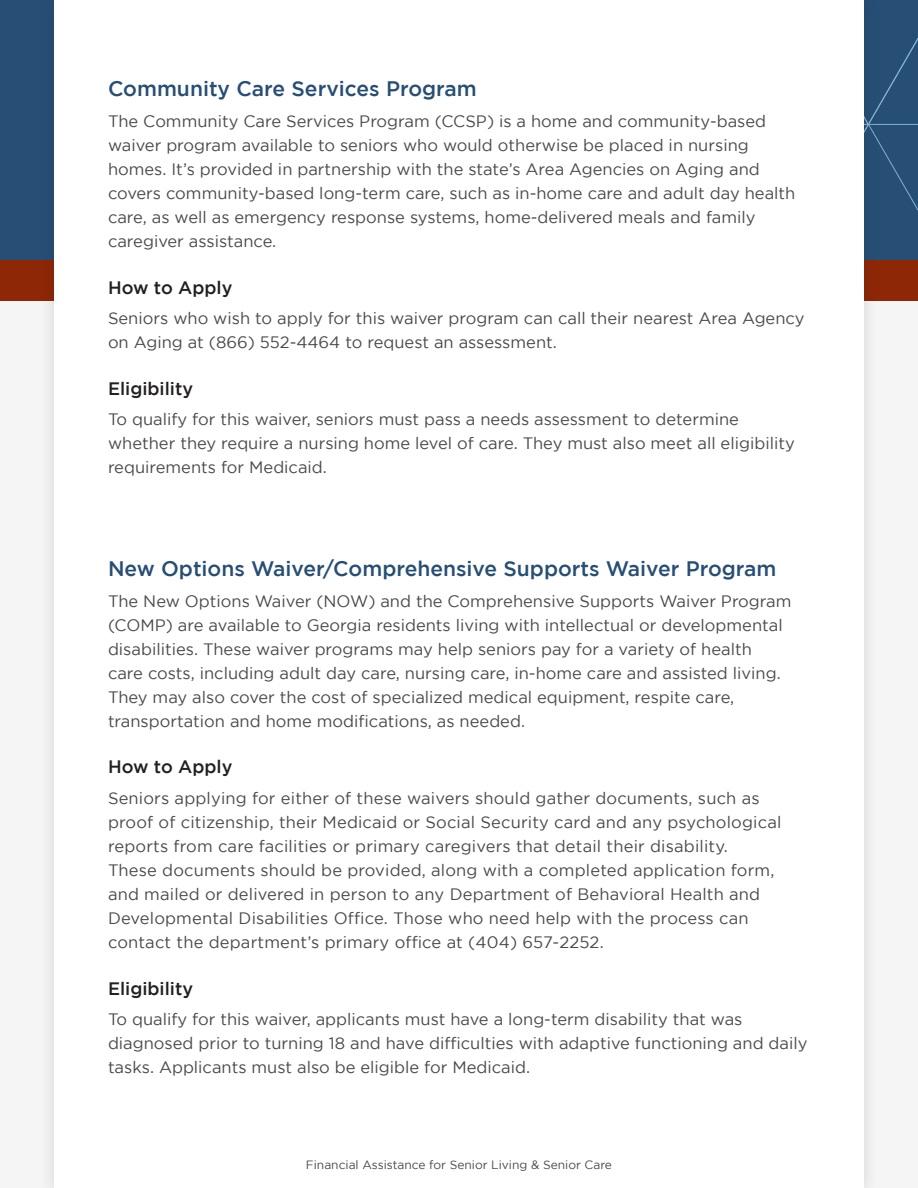
<style>
.page{position:relative;width:918px;height:1188px;background:#f5f5f5}
.page>*{position:absolute;margin:0;border:0;box-sizing:border-box;transform-origin:0 0}
.t1{font:500 21px "Gotham";color:#274e75}
.t2{font:500 18px "Gotham";color:#231f20}
.t3{font:16.5px/24px "Gotham";color:#474b49}
.t4{font:12px "Gotham";color:#474b49}
</style>
<div class="page">
<div style="left:0;top:0;width:918px;height:280px;background:#274e75"></div>
<div style="left:0;top:260px;width:918px;height:41px;background:#8d2706"></div>
<div style="left:39px;top:0;width:841px;height:1188px;background:#231f20;opacity:.15"></div>
<div style="left:54px;top:0;width:810px;height:1188px;background:#fff"></div>
<p class="t1" style="left:108px;top:77px;width:370px">Community Care Services Program</p>
<p class="t3" style="left:108px;top:109px;width:689px">The Community Care Services Program (CCSP) is a home and community-based waiver program available to seniors who would otherwise be placed in nursing homes. It’s provided in partnership with the state’s Area Agencies on Aging and covers community-based long-term care, such as in-home care and adult day health care, as well as emergency response systems, home-delivered meals and family caregiver assistance.</p>
<p class="t2" style="left:108px;top:277px;width:126px">How to Apply</p>
<p class="t3" style="left:108px;top:306px;width:698px">Seniors who wish to apply for this waiver program can call their nearest Area Agency on Aging at (866) 552-4464 to request an assessment.</p>
<p class="t2" style="left:108px;top:378px;width:87px">Eligibility</p>
<p class="t3" style="left:108px;top:407px;width:688px">To qualify for this waiver, seniors must pass a needs assessment to determine whether they require a nursing home level of care. They must also meet all eligibility requirements for Medicaid.</p>
<p class="t1" style="left:108px;top:557px;width:670px">New Options Waiver/Comprehensive Supports Waiver Program</p>
<p class="t3" style="left:108px;top:589px;width:685px">The New Options Waiver (NOW) and the Comprehensive Supports Waiver Program (COMP) are available to Georgia residents living with intellectual or developmental disabilities. These waiver programs may help seniors pay for a variety of health<br>care costs, including adult day care, nursing care, in-home care and assisted living.<br>They may also cover the cost of specialized medical equipment, respite care, transportation and home modifications, as needed.</p>
<p class="t2" style="left:108px;top:757px;width:126px">How to Apply</p>
<p class="t3" style="left:108px;top:786px;width:675px">Seniors applying for either of these waivers should gather documents, such as proof of citizenship, their Medicaid or Social Security card and any psychological reports from care facilities or primary caregivers that detail their disability.<br>These documents should be provided, along with a completed application form, and mailed or delivered in person to any Department of Behavioral Health and Developmental Disabilities Office. Those who need help with the process can contact the department’s primary office at (404) 657-2252.</p>
<p class="t2" style="left:108px;top:978px;width:87px">Eligibility</p>
<p class="t3" style="left:108px;top:1007px;width:701px">To qualify for this waiver, applicants must have a long-term disability that was diagnosed prior to turning 18 and have difficulties with adaptive functioning and daily tasks. Applicants must also be eligible for Medicaid.</p>
<p class="t4" style="left:306px;top:1158px;width:308px">Financial Assistance for Senior Living &amp; Senior Care</p>
</div>
